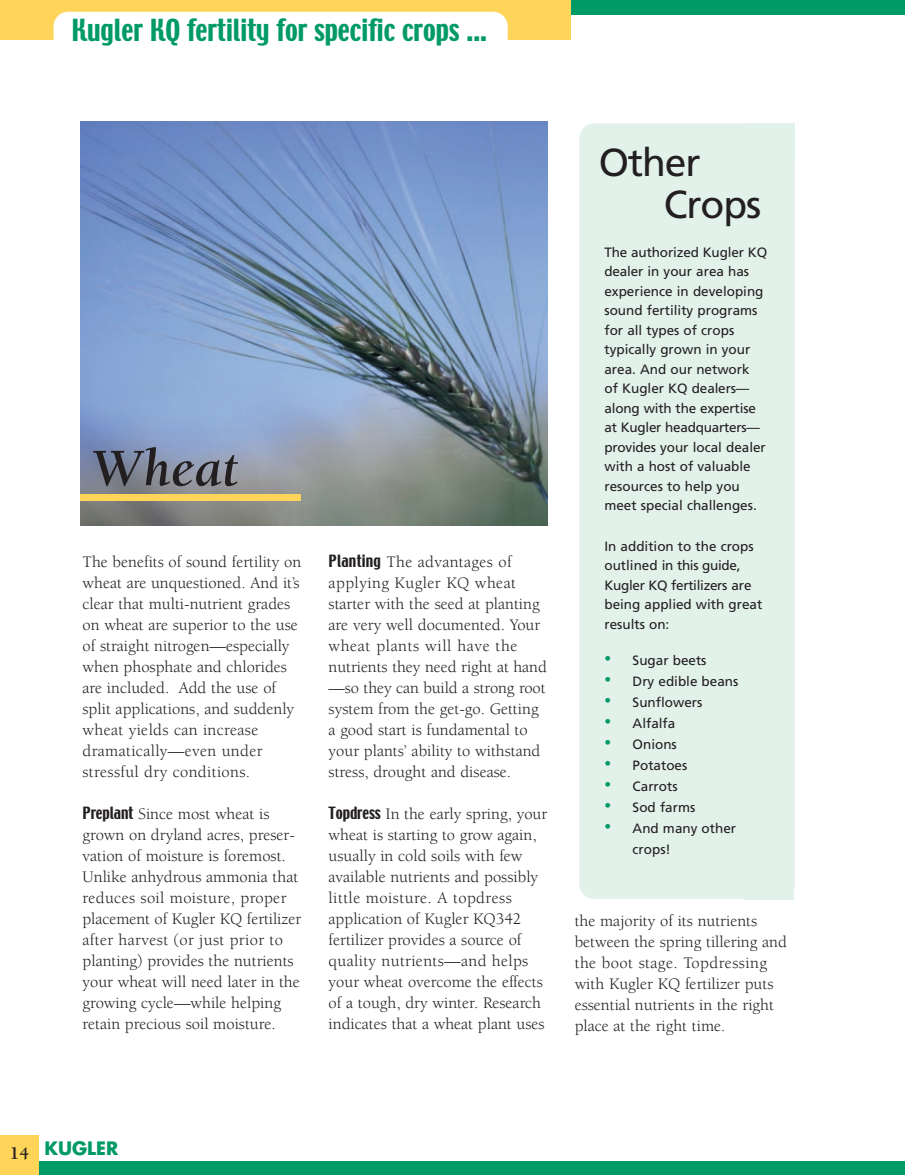
<style>
.page{position:relative;width:905px;height:1175px;background:#fff}
.page>*{position:absolute;margin:0;border:0;box-sizing:border-box;transform-origin:0 0}
.t1{font:italic 700 54px "Berkeley";color:#231f20}
.t2{font:39px/42px "Frutiger";letter-spacing:-.03em;color:#231f20}
.t3{font:27px "Techno";color:#009a67}
.t4{font:700 18px "Futura";color:#009a67}
.t5{font:16.5px/21px "Berkeley";color:#231f20}
.t6{font:13.5px/19.5px "Frutiger";color:#231f20}
.s1{font-family:"Techno";font-size:15px}
.s2{color:#009a67}
.s3{font-family:"Berkeley";color:#231f20}
</style>
<div class="page">
<div style="left:38px;top:1161px;width:866px;height:13px;background:#009a67"></div>
<div style="left:0;top:1135px;width:39px;height:39px;background:#fed559"></div>
<img style="left:80px;top:122px;width:467px;height:403px">
<div style="left:0;top:0;width:904px;height:15px;background:#009a67"></div>
<div style="left:0;top:0;width:570px;height:40px;background:#fed559"></div>
<div style="left:53px;top:12px;width:454px;height:40px;background:#fff;border-radius:15px"></div>
<div style="left:80px;top:494px;width:220px;height:7px;background:#fed559"></div>
<div style="left:579px;top:123px;width:215px;height:776px;background:#e2f1ea;border-radius:15px"></div>
<div style="left:744px;top:860px;width:50px;height:39px;background:#e2f1ea"></div>
<div style="left:744px;top:124px;width:50px;height:39px;background:#e2f1ea"></div>
<h3 class="t3" style="left:71px;top:19px;width:417px">Kugler KQ fertility for specific crops ...</h3>
<h1 class="t1" style="left:91px;top:447px;width:148px">Wheat</h1>
<p class="t5" style="left:82px;top:552px;width:220px">The benefits of sound fertility on wheat are unquestioned. And it’s clear that multi-nutrient grades on wheat are superior to the use of straight nitrogen—especially when phosphate and chlorides are included. Add the use of split applications, and suddenly wheat yields can increase dramatically—even under stressful dry conditions.</p>
<p class="t5" style="left:82px;top:804px;width:220px"><span class="s1">Preplant</span> Since most wheat is grown on dryland acres, preser&shy;vation of moisture is foremost.<br>Unlike anhydrous ammonia that reduces soil moisture, proper placement of Kugler KQ fertilizer after harvest (or just prior to planting) provides the nutrients your wheat will need later in the growing cycle—while helping retain precious soil moisture.</p>
<p class="t5" style="left:328px;top:553px;width:220px"><span class="s1">Planting</span> The advantages of applying Kugler KQ wheat starter with the seed at planting are very well documented. Your wheat plants will have the nutrients they need right at hand —so they can build a strong root system from the get-go. Getting a good start is fundamental to your plants’ ability to withstand stress, drought and disease.</p>
<p class="t5" style="left:328px;top:805px;width:220px"><span class="s1">Topdress</span> In the early spring, your wheat is starting to grow again, usually in cold soils with few available nutrients and possibly little moisture. A topdress application of Kugler KQ342 fertilizer provides a source of quality nutrients—and helps your wheat overcome the effects of a tough, dry winter. Research indicates that a wheat plant uses</p>
<h2 class="t2" style="left:663px;top:144px;width:99px;text-indent:-65px">Other<br>Crops</h2>
<p class="t6" style="left:604px;top:243px;width:164px">The authorized Kugler KQ dealer in your area has experience in developing sound fertility programs for all types of crops typically grown in your area. And our network<br>of Kugler KQ dealers— along with the expertise at Kugler headquarters— provides your local dealer with a host of valuable resources to help you meet special challenges.</p>
<p class="t6" style="left:604px;top:537px;width:159px">In addition to the crops outlined in this guide,<br>Kugler KQ fertilizers are being applied with great results on:</p>
<p class="t6" style="left:604px;top:651px;width:104px"><span class="s2">•</span> Sugar beets</p>
<p class="t6" style="left:604px;top:672px;width:135px"><span class="s2">•</span> Dry edible beans</p>
<p class="t6" style="left:604px;top:693px;width:99px"><span class="s2">•</span> Sunflowers</p>
<p class="t6" style="left:604px;top:714px;width:72px"><span class="s2">•</span> Alfalfa</p>
<p class="t6" style="left:604px;top:735px;width:74px"><span class="s2">•</span> Onions</p>
<p class="t6" style="left:604px;top:756px;width:84px"><span class="s2">•</span> Potatoes</p>
<p class="t6" style="left:604px;top:777px;width:75px"><span class="s2">•</span> Carrots</p>
<p class="t6" style="left:604px;top:798px;width:92px"><span class="s2">•</span> Sod farms</p>
<p class="t6" style="left:632px;top:818px;width:105px;line-height:21px;text-indent:-28px"><span class="s2">•</span> And many other crops!</p>
<p class="t5" style="left:574px;top:911px;width:214px">the majority of its nutrients between the spring tillering and the boot stage. Topdressing with Kugler KQ fertilizer puts essential nutrients in the right place at the right time.</p>
<p class="t4" style="left:10px;top:1140px;width:110px"><span class="s3">14</span> KUGLER</p>
</div>
